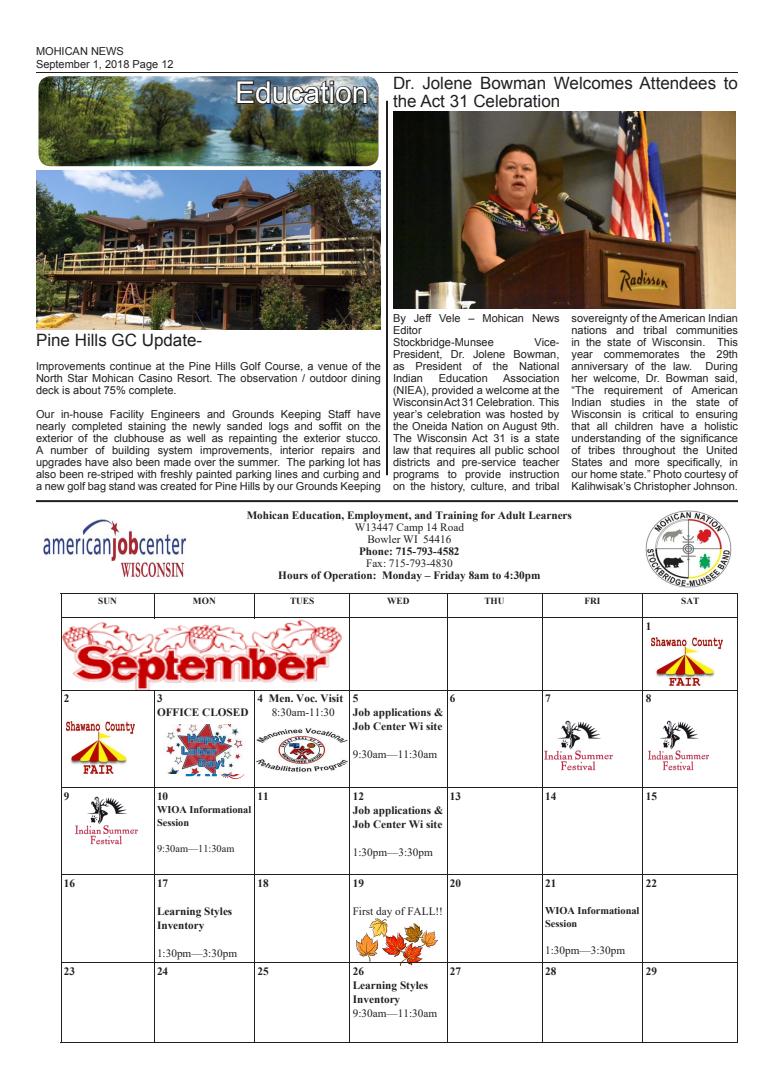
<style>
.page{position:relative;width:774px;height:1080px;background:#fff}
.page>*{position:absolute;margin:0;border:0;box-sizing:border-box;transform-origin:0 0}
.t1{font:30px "Arial";color:#fff}
.t2{font:17px/18px "Arial";color:#231f20}
.t3{font:700 11.3px/14px "Times New Roman";color:#231f20}
.t4{font:11.3px "Times New Roman";color:#231f20}
.t5{font:11px/12px "Arial";color:#231f20;text-align:justify}
.t6{font:700 10.4px/12.8px "Times New Roman";color:#231f20}
.t7{font:10.4px "Times New Roman";color:#231f20}
.t8{font:700 9.3px "Times New Roman";color:#231f20}
.s1{font-weight:400}
</style>
<div class="page">
<hr style="left:36px;top:72px;width:702px;height:1px;background:#231f20">
<img style="left:38px;top:76px;width:340px;height:90px">
<img style="left:236px;top:79px;width:133px;height:27px">
<img style="left:646px;top:511px;width:85px;height:77px">
<img style="left:43px;top:519px;width:143px;height:59px">
<img style="left:357px;top:919px;width:81px;height:47px">
<hr style="left:61px;top:593px;width:1px;height:449px;background:#231f20">
<hr style="left:154px;top:594px;width:1px;height:448px;background:#231f20">
<hr style="left:254px;top:594px;width:1px;height:448px;background:#231f20">
<hr style="left:350px;top:594px;width:1px;height:281px;background:#231f20">
<hr style="left:447px;top:594px;width:1px;height:281px;background:#231f20">
<hr style="left:542px;top:594px;width:1px;height:448px;background:#231f20">
<hr style="left:643px;top:594px;width:1px;height:448px;background:#231f20">
<hr style="left:737px;top:593px;width:1px;height:449px;background:#231f20">
<hr style="left:350px;top:875px;width:1px;height:87px;background:#231f20">
<hr style="left:447px;top:875px;width:1px;height:87px;background:#231f20">
<hr style="left:350px;top:963px;width:1px;height:79px;background:#231f20">
<hr style="left:447px;top:963px;width:1px;height:79px;background:#231f20">
<hr style="left:61px;top:593px;width:677px;height:1px;background:#231f20">
<hr style="left:61px;top:617px;width:677px;height:1px;background:#231f20">
<hr style="left:61px;top:690px;width:677px;height:1px;background:#231f20">
<hr style="left:61px;top:788px;width:677px;height:1px;background:#231f20">
<hr style="left:61px;top:875px;width:289px;height:1px;background:#231f20">
<hr style="left:350px;top:875px;width:97px;height:1px;background:#231f20">
<hr style="left:447px;top:875px;width:291px;height:1px;background:#231f20">
<hr style="left:61px;top:962px;width:289px;height:1px;background:#231f20">
<hr style="left:350px;top:962px;width:97px;height:1px;background:#231f20">
<hr style="left:447px;top:962px;width:291px;height:1px;background:#231f20">
<hr style="left:61px;top:1042px;width:677px;height:1px;background:#231f20">
<img style="left:185px;top:774px;width:60px;height:4px">
<img style="left:652px;top:638px;width:70px;height:48px">
<img style="left:67px;top:722px;width:68px;height:52px">
<img style="left:648px;top:721px;width:61px;height:49px">
<img style="left:544px;top:721px;width:69px;height:49px">
<img style="left:75px;top:796px;width:63px;height:49px">
<img style="left:257px;top:728px;width:91px;height:44px">
<img style="left:165px;top:725px;width:79px;height:49px">
<img style="left:62px;top:619px;width:280px;height:71px">
<hr style="left:36px;top:500px;width:702px;height:2px;background:#231f20">
<img style="left:393px;top:111px;width:343px;height:198px">
<hr style="left:386px;top:101px;width:2px;height:374px;background:#231f20">
<img style="left:36px;top:170px;width:345px;height:160px">
<p class="t5" style="left:36px;top:45px;width:89px">MOHICAN NEWS</p>
<p class="t5" style="left:36px;top:58px;width:139px">September 1, 2018 Page 12</p>
<p class="t1" style="left:235px;top:73px;width:135px">Education</p>
<p class="t2" style="left:393px;top:74px;width:346px">Dr. Jolene Bowman Welcomes Attendees to the Act 31 Celebration</p>
<p class="t2" style="left:36px;top:331px;width:168px">Pine Hills GC Update-</p>
<p class="t5" style="left:36px;top:361px;width:346px">Improvements continue at the Pine Hills Golf Course, a venue of the North Star Mohican Casino Resort. The observation / outdoor dining deck is about 75% complete.</p>
<p class="t5" style="left:36px;top:409px;width:347px">Our in-house Facility Engineers and Grounds Keeping Staff have nearly completed staining the newly sanded logs and soffit on the exterior of the clubhouse as well as repainting the exterior stucco.<br>A number of building system improvements, interior repairs and upgrades have also been made over the summer. The parking lot has also been re-striped with freshly painted parking lines and curbing and a new golf bag stand was created for Pine Hills by our Grounds Keeping</p>
<p class="t5" style="left:393px;top:312px;width:168px">By Jeff Vele – Mohican News<br>Editor</p>
<p class="t5" style="left:393px;top:336px;width:102px">Stockbridge-Munsee</p>
<p class="t5" style="left:393px;top:336px;width:168px;text-indent:142px">Vice-President, Dr. Jolene Bowman, as President of the National Indian</p>
<p class="t5" style="left:393px;top:372px;width:168px;text-indent:110px">Association (NIEA), provided a welcome at the Wisconsin Act 31 Celebration. This year’s celebration was hosted by the Oneida Nation on August 9th.<br>The Wisconsin Act 31 is a state law that requires all public school districts and pre-service teacher programs to provide instruction on the history, culture, and tribal</p>
<p class="t5" style="left:439px;top:372px;width:50px">Education</p>
<p class="t5" style="left:572px;top:312px;width:168px">sovereignty of the American Indian nations and tribal communities in the state of Wisconsin. This year commemorates the 29th anniversary of the law. During her welcome, Dr. Bowman said, “The requirement of American Indian studies in the state of Wisconsin is critical to ensuring that all children have a holistic understanding of the significance of tribes throughout the United States and more specifically, in our home state.” Photo courtesy of Kalihwisak’s Christopher Johnson.</p>
<p class="t3" style="left:247px;top:509px;width:327px;line-height:11.9px;text-align:center">Mohican Education, Employment, and Training for Adult Learners<br><span class="s1">W13447 Camp 14 Road<br>Bowler WI 54416<br></span>Phone: 715-793-4582<br><span class="s1">Fax: 715-793-4830<br></span>Hours of Operation: Monday – Friday 8am to 4:30pm</p>
<p class="t8" style="left:98px;top:594px;width:20px">SUN</p>
<p class="t8" style="left:193px;top:594px;width:24px">MON</p>
<p class="t8" style="left:290px;top:594px;width:26px">TUES</p>
<p class="t8" style="left:387px;top:594px;width:24px">WED</p>
<p class="t8" style="left:484px;top:594px;width:22px">THU</p>
<p class="t8" style="left:584px;top:594px;width:18px">FRI</p>
<p class="t8" style="left:681px;top:594px;width:20px">SAT</p>
<p class="t3" style="left:646px;top:619px;width:7px">1</p>
<p class="t3" style="left:64px;top:691px;width:7px">2</p>
<p class="t3" style="left:157px;top:691px;width:93px">3<br>OFFICE CLOSED</p>
<p class="t3" style="left:258px;top:691px;width:87px;text-align:center">4 Men. Voc. Visit<br><span class="s1">8:30am-11:30</span></p>
<p class="t3" style="left:353px;top:691px;width:92px">5<br>Job applications &amp;<br>Job Center Wi site</p>
<p class="t4" style="left:353px;top:746px;width:86px">9:30am—11:30am</p>
<p class="t3" style="left:450px;top:691px;width:7px">6</p>
<p class="t3" style="left:545px;top:691px;width:7px">7</p>
<p class="t3" style="left:646px;top:691px;width:7px">8</p>
<p class="t3" style="left:258px;top:789px;width:13px">11</p>
<p class="t3" style="left:353px;top:789px;width:92px">12<br>Job applications &amp;<br>Job Center Wi site</p>
<p class="t4" style="left:353px;top:844px;width:82px">1:30pm—3:30pm</p>
<p class="t3" style="left:450px;top:789px;width:13px">13</p>
<p class="t3" style="left:545px;top:789px;width:13px">14</p>
<p class="t3" style="left:646px;top:789px;width:13px">15</p>
<p class="t3" style="left:64px;top:789px;width:7px">9</p>
<p class="t3" style="left:157px;top:789px;width:13px">10</p>
<p class="t6" style="left:157px;top:803px;width:96px">WIOA Informational<br>Session</p>
<p class="t7" style="left:157px;top:841px;width:79px">9:30am—11:30am</p>
<p class="t3" style="left:64px;top:876px;width:13px">16</p>
<p class="t3" style="left:157px;top:876px;width:13px">17</p>
<p class="t3" style="left:157px;top:904px;width:77px">Learning Styles<br>Inventory</p>
<p class="t4" style="left:157px;top:945px;width:82px">1:30pm—3:30pm</p>
<p class="t3" style="left:258px;top:876px;width:13px">18</p>
<p class="t3" style="left:353px;top:876px;width:13px">19</p>
<p class="t4" style="left:353px;top:904px;width:92px">First day of FALL!!</p>
<p class="t3" style="left:450px;top:876px;width:13px">20</p>
<p class="t3" style="left:545px;top:876px;width:13px">21</p>
<p class="t6" style="left:545px;top:904px;width:96px">WIOA Informational<br>Session</p>
<p class="t4" style="left:545px;top:942px;width:82px">1:30pm—3:30pm</p>
<p class="t3" style="left:646px;top:876px;width:13px">22</p>
<p class="t3" style="left:64px;top:964px;width:13px">23</p>
<p class="t3" style="left:157px;top:964px;width:13px">24</p>
<p class="t3" style="left:258px;top:964px;width:13px">25</p>
<p class="t3" style="left:353px;top:964px;width:86px">26<br>Learning Styles<br>Inventory<br><span class="s1">9:30am—11:30am</span></p>
<p class="t3" style="left:450px;top:964px;width:13px">27</p>
<p class="t3" style="left:545px;top:964px;width:13px">28</p>
<p class="t3" style="left:646px;top:964px;width:13px">29</p>
</div>
